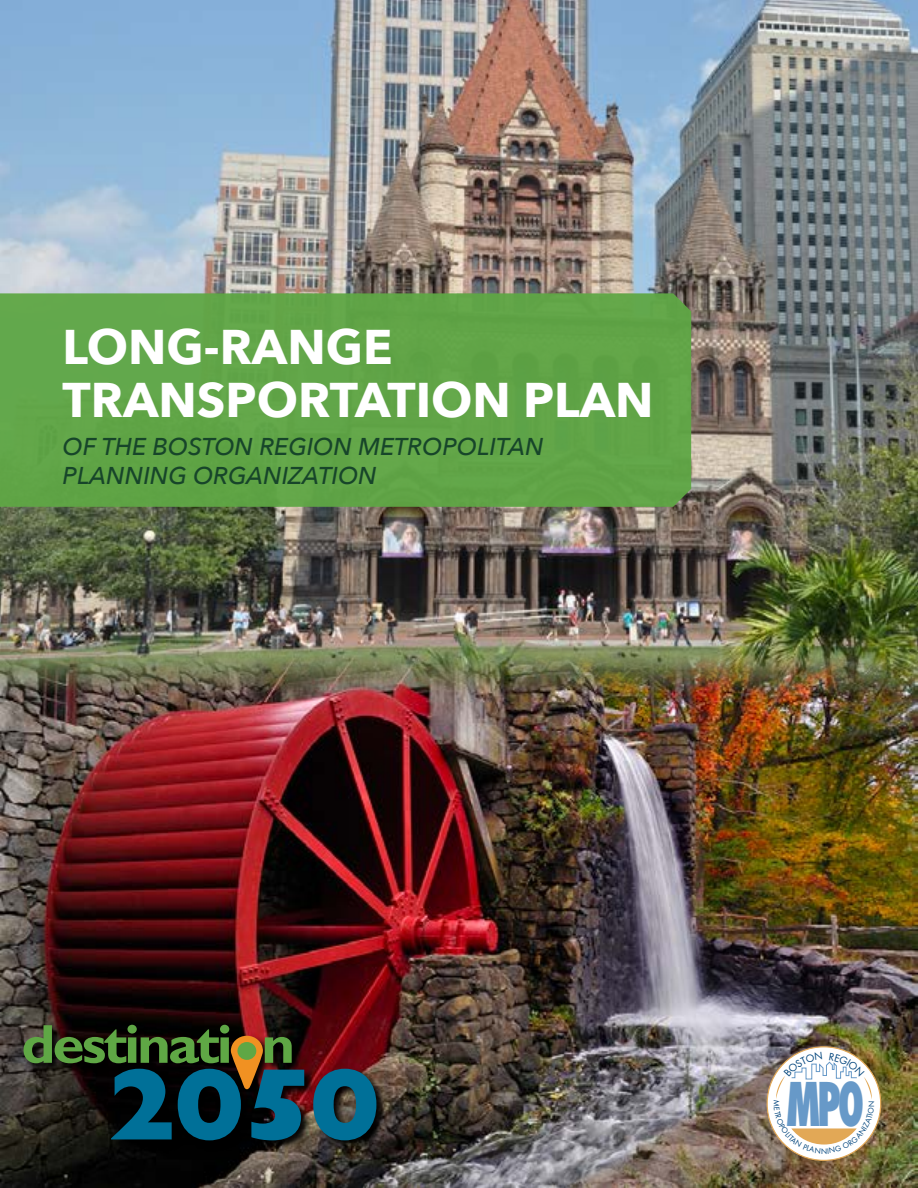
<style>
.page{position:relative;width:918px;height:1188px;background:#fff}
.page>*{position:absolute;margin:0;border:0;box-sizing:border-box;transform-origin:0 0}
.t1{font:800 condensed 58.5px "Futura Std";color:#6799c8;scale:.7 1}
.t2{font:700 48.6px/52.5px "Avenir Next";color:#fff}
.t3{font:italic 500 24.3px/29.1px "Avenir Next";color:#17452a}
.t4{font:7.2px "Futura Std";color:#00447c}
</style>
<div class="page">
<img style="left:0;top:708px;width:918px;height:480px">
<img style="left:0;top:0;width:918px;height:708px">
<div style="left:0;top:293px;width:691px;height:214px;background:#61a548"></div>
<img style="left:20px;top:1022px;width:369px;height:130px">
<svg style="left:313px;top:1069px;width:63px;height:71px;background:#1a5b73"></svg>
<svg style="left:24px;top:1025px;width:280px;height:115px;background:#213e36"></svg>
<svg style="left:767px;top:1047px;width:114px;height:113px"></svg>
<svg style="left:774px;top:1052px;width:100px;height:102px"></svg>
<p class="t2" style="left:63px;top:320px;width:593px">LONG-RANGE<br>TRANSPORTATION PLAN</p>
<p class="t3" style="left:63px;top:431px;width:483px">OF THE BOSTON REGION METROPOLITAN<br>PLANNING ORGANIZATION</p>
<p class="t1" style="left:787px;top:1067px;width:113px">MPO</p>
<p class="t4" style="left:781px;top:1100px;width:8px;rotate:90deg">M</p>
<p class="t4" style="left:821px;top:1146px;width:8px">N</p>
</div>
